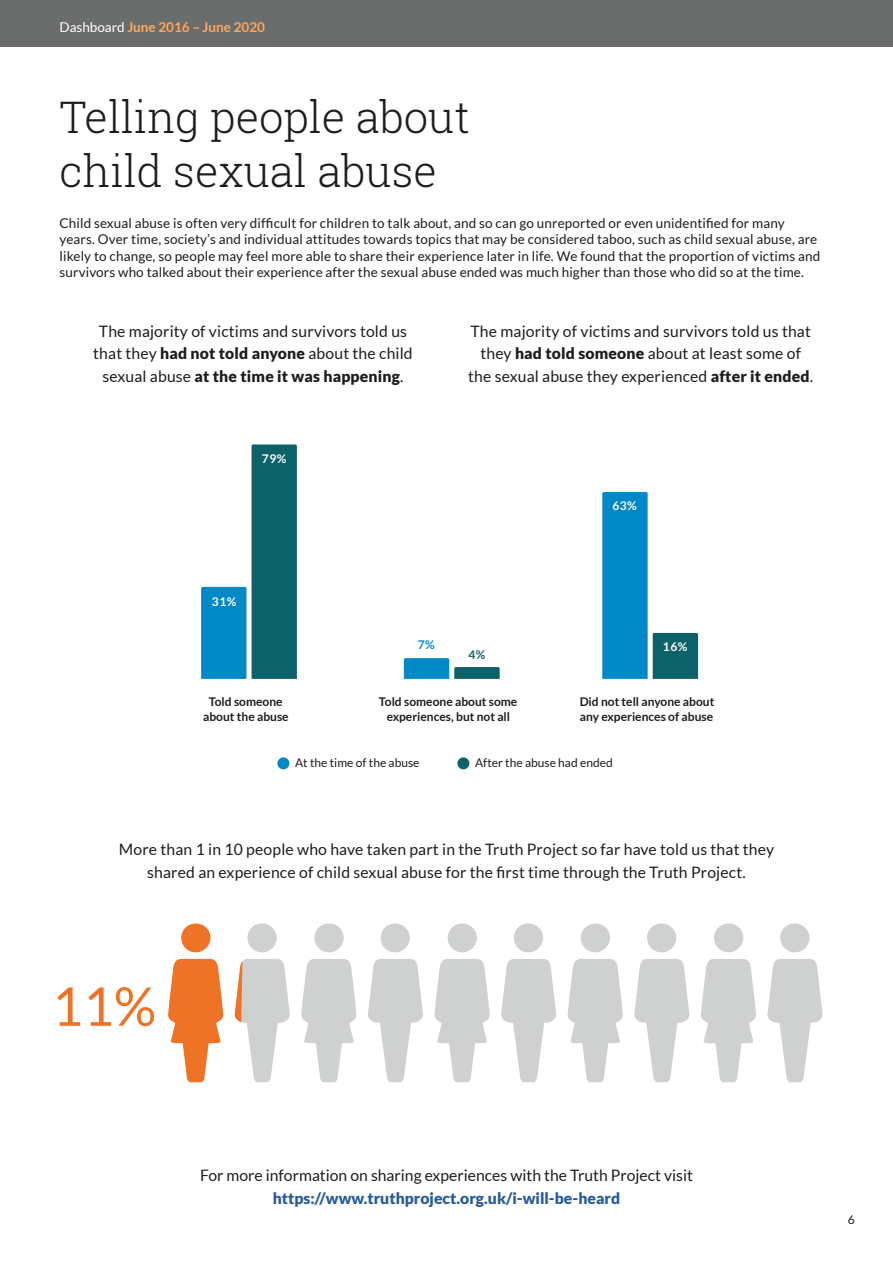
<style>
.page{position:relative;width:893px;height:1263px;background:#fff}
.page>*{position:absolute;margin:0;border:0;box-sizing:border-box;transform-origin:0 0}
.t1{font:53.4px "Lato";color:#ee7326}
.t2{font:300 43.5px/54px "Roboto Slab";color:#1d1d1b}
.t3{font:15.75px/22.5px "Lato";letter-spacing:.01em;color:#1d1d1b;text-align:center}
.t4{font:900 15.75px "Lato";color:#275b9b}
.t5{font:13.5px/16.5px "Lato";letter-spacing:.01em;color:#1d1d1b}
.t6{font:700 13.5px "Lato";color:#ffa65c}
.t7{font:700 12px/15px "Lato";color:#1d1d1b;text-align:center}
.t8{font:12px "Lato";color:#1d1d1b}
.t9{font:700 12px "Lato";letter-spacing:.04em;color:#fff}
.t10{font:700 12px "Lato";color:#0188c7}
.t11{font:700 12px "Lato";color:#0d6269}
.s1{font-weight:400;color:#fff}
.s2{font-weight:900}
</style>
<div class="page">
<svg style="left:368px;top:923px;width:55px;height:159px"></svg>
<svg style="left:501px;top:923px;width:55px;height:159px"></svg>
<svg style="left:634px;top:923px;width:55px;height:159px"></svg>
<svg style="left:767px;top:923px;width:56px;height:159px"></svg>
<svg style="left:168px;top:923px;width:55px;height:159px"></svg>
<svg style="left:301px;top:923px;width:55px;height:159px"></svg>
<svg style="left:434px;top:923px;width:56px;height:159px"></svg>
<svg style="left:568px;top:923px;width:55px;height:159px"></svg>
<svg style="left:701px;top:923px;width:55px;height:159px"></svg>
<svg style="left:235px;top:923px;width:55px;height:159px"></svg>
<div style="left:457px;top:757px;width:12px;height:12px;background:#0d6269;border-radius:50%"></div>
<div style="left:277px;top:757px;width:12px;height:12px;background:#0188c7;border-radius:50%"></div>
<div style="left:252px;top:444px;width:45px;height:235px;background:#0d6269"></div>
<div style="left:201px;top:587px;width:45px;height:92px;background:#0188c7"></div>
<svg style="left:404px;top:658px;width:96px;height:21px"></svg>
<svg style="left:602px;top:492px;width:96px;height:187px"></svg>
<div style="left:0;top:0;width:893px;height:47px;background:#6b6d6d"></div>
<p class="t6" style="left:60px;top:19px;width:207px"><span class="s1">Dashboard</span> June 2016 – June 2020</p>
<h2 class="t2" style="left:60px;top:89px;width:412px">Telling people about child sexual abuse</h2>
<p class="t5" style="left:60px;top:214px;width:762px">Child sexual abuse is often very difficult for children to talk about, and so can go unreported or even unidentified for many years. Over time, society’s and individual attitudes towards topics that may be considered taboo, such as child sexual abuse, are likely to change, so people may feel more able to share their experience later in life. We found that the proportion of victims and survivors who talked about their experience after the sexual abuse ended was much higher than those who did so at the time.</p>
<p class="t3" style="left:93px;top:320px;width:321px">The majority of victims and survivors told us that they <span class="s2">had not told anyone</span> about the child sexual abuse <span class="s2">at the time it was happening</span>.</p>
<p class="t3" style="left:468px;top:320px;width:347px">The majority of victims and survivors told us that they <span class="s2">had told someone</span> about at least some of the sexual abuse they experienced <span class="s2">after it ended</span>.</p>
<p class="t9" style="left:262px;top:451px;width:26px">79%</p>
<p class="t9" style="left:212px;top:595px;width:26px">31%</p>
<p class="t10" style="left:418px;top:638px;width:19px">7%</p>
<p class="t11" style="left:468px;top:648px;width:19px">4%</p>
<p class="t9" style="left:612px;top:499px;width:26px">63%</p>
<p class="t9" style="left:663px;top:640px;width:26px">16%</p>
<p class="t7" style="left:203px;top:694px;width:87px">Told someone about the abuse</p>
<p class="t7" style="left:379px;top:694px;width:140px">Told someone about some experiences, but not all</p>
<p class="t7" style="left:580px;top:694px;width:136px;text-align:left">Did not tell anyone about any experiences of abuse</p>
<p class="t8" style="left:295px;top:756px;width:126px">At the time of the abuse</p>
<p class="t8" style="left:475px;top:756px;width:139px">After the abuse had ended</p>
<p class="t3" style="left:119px;top:838px;width:657px">More than 1 in 10 people who have taken part in the Truth Project so far have told us that they shared an experience of child sexual abuse for the first time through the Truth Project.</p>
<h1 class="t1" style="left:52px;top:977px;width:106px">11%</h1>
<p class="t3" style="left:200px;top:1164px;width:494px">For more information on sharing experiences with the Truth Project visit</p>
<p class="t4" style="left:273px;top:1188px;width:349px">https://www.truthproject.org.uk/i-will-be-heard</p>
<p class="t8" style="left:848px;top:1213px;width:8px">6</p>
</div>
